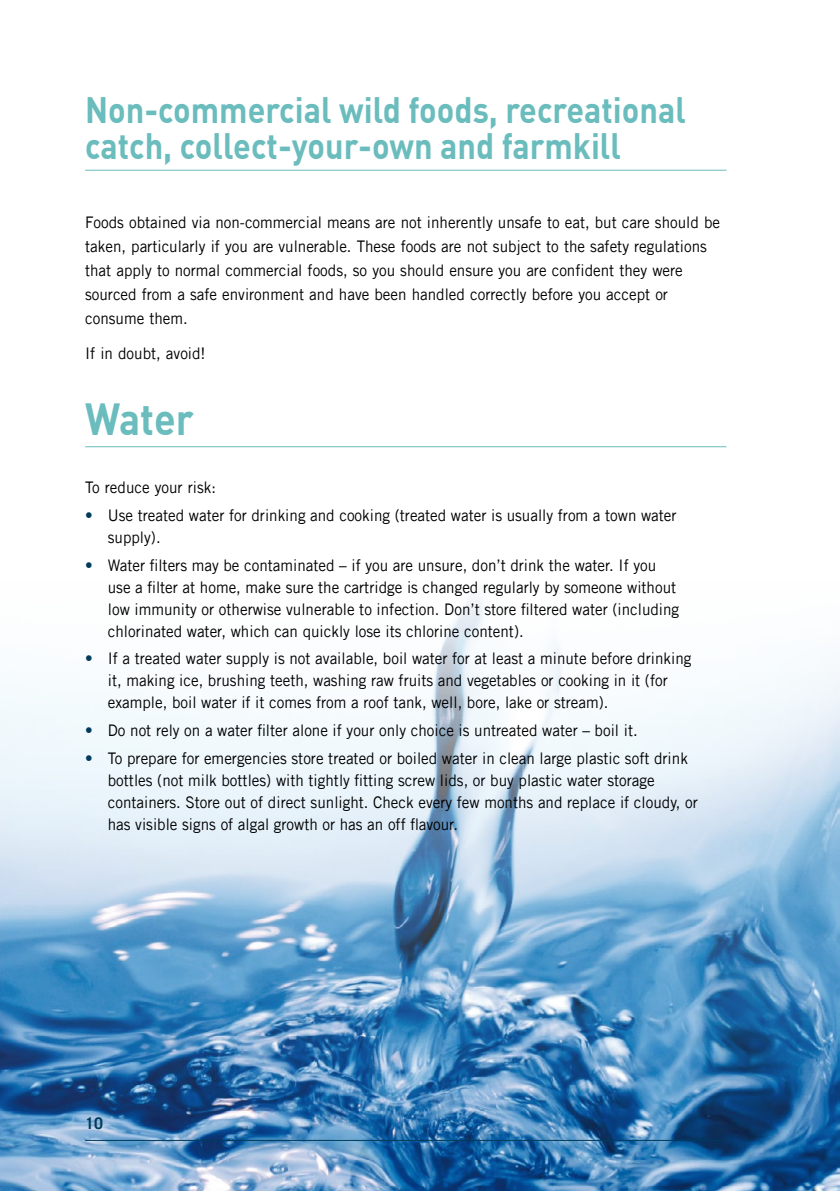
<style>
.page{position:relative;width:840px;height:1191px;background:#fff}
.page>*{position:absolute;margin:0;border:0;box-sizing:border-box;transform-origin:0 0}
.Heading_1{font:700 44px "DIN";letter-spacing:-.005em;color:#6abcbd;scale:.9 1}
.Heading_1-2{font:700 36px/36px "DIN";color:#6abcbd;scale:.9 1}
.Body_text{font:16px/22px "Trade Gothic LT Std";color:#000;scale:.95 1}
.t1{font:700 16px "Trade Gothic LT Std";color:#003b5b}
.s1{color:#003b5b}
</style>
<div class="page">
<img style="left:0;top:598px;width:839px;height:593px">
<hr style="left:85px;top:446px;width:641px;height:1px;background:#6abcbd">
<hr style="left:85px;top:170px;width:641px;height:1px;background:#6abcbd">
<hr style="left:85px;top:1140px;width:641px;height:1px;background:#003b5b">
<p class="Heading_1-2" style="left:85px;top:91px;width:668px">Non-commercial wild foods, recreational catch, collect-your-own and farmkill</p>
<p class="Body_text" style="left:85px;top:210px;width:669px;line-height:24px">Foods obtained via non-commercial means are not inherently unsafe to eat, but care should be taken, particularly if you are vulnerable. These foods are not subject to the safety regulations that apply to normal commercial foods, so you should ensure you are confident they were sourced from a safe environment and have been handled correctly before you accept or consume them.</p>
<p class="Body_text" style="left:85px;top:342px;width:128px">If in doubt, avoid!</p>
<p class="Heading_1" style="left:85px;top:390px;width:122px">Water</p>
<p class="Body_text" style="left:85px;top:476px;width:139px">To reduce your risk:</p>
<p class="Body_text" style="left:108px;top:504px;width:600px;text-indent:-23px"><span class="s1">•</span> Use treated water for drinking and cooking (treated water is usually from a town water supply).</p>
<p class="Body_text" style="left:108px;top:553px;width:602px;text-indent:-23px"><span class="s1">•</span> Water filters may be contaminated – if you are unsure, don’t drink the water. If you use a filter at home, make sure the cartridge is changed regularly by someone without low immunity or otherwise vulnerable to infection. Don’t store filtered water (including chlorinated water, which can quickly lose its chlorine content).</p>
<p class="Body_text" style="left:108px;top:647px;width:615px;text-indent:-23px"><span class="s1">•</span> If a treated water supply is not available, boil water for at least a minute before drinking it, making ice, brushing teeth, washing raw fruits and vegetables or cooking in it (for example, boil water if it comes from a roof tank, well, bore, lake or stream).</p>
<p class="Body_text" style="left:85px;top:719px;width:583px"><span class="s1">•</span> Do not rely on a water filter alone if your only choice is untreated water – boil it.</p>
<p class="Body_text" style="left:108px;top:746px;width:622px;text-indent:-23px"><span class="s1">•</span> To prepare for emergencies store treated or boiled water in clean large plastic soft drink bottles (not milk bottles) with tightly fitting screw lids, or buy plastic water storage containers. Store out of direct sunlight. Check every few months and replace if cloudy, or has visible signs of algal growth or has an off flavour.</p>
<p class="t1" style="left:85px;top:1113px;width:19px">10</p>
</div>
